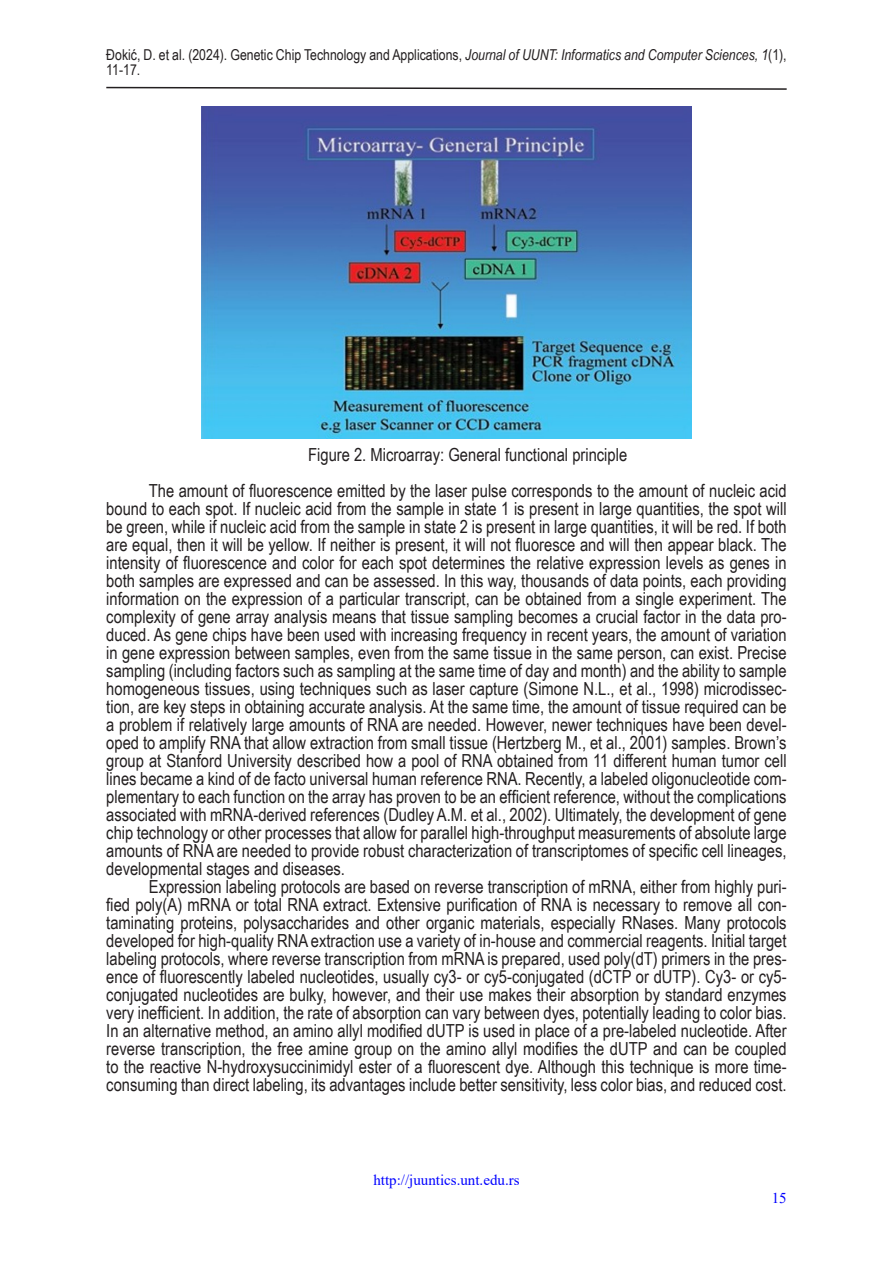
<style>
.page{position:relative;width:893px;height:1263px;background:#fff}
.page>*{position:absolute;margin:0;border:0;box-sizing:border-box;transform-origin:0 0}
.TEXT_NOVI{font:18px/18px "Arial Narrow";color:#231f20;text-align:justify}
.t1{font:15px/15px "Arial Narrow";color:#231f20}
.t2{font:15px "Times New Roman";color:#00f}
.s1{font-style:italic}
</style>
<div class="page">
<svg style="left:106px;top:86px;width:681px;height:4px"></svg>
<img style="left:201px;top:106px;width:491px;height:332px">
<p class="t1" style="left:106px;top:46px;width:682px">Đokić, D. et al. (2024). Genetic Chip Technology and Applications, <span class="s1">Journal of UUNT: Informatics and Computer Sciences, 1</span>(1),<br>11-17.</p>
<p class="TEXT_NOVI" style="left:308px;top:445px;width:321px">Figure 2. Microarray: General functional principle</p>
<p class="TEXT_NOVI" style="left:106px;top:481px;width:682px;text-indent:43px">The amount of fluorescence emitted by the laser pulse corresponds to the amount of nucleic acid bound to each spot. If nucleic acid from the sample in state 1 is present in large quantities, the spot will be green, while if nucleic acid from the sample in state 2 is present in large quantities, it will be red. If both are equal, then it will be yellow. If neither is present, it will not fluoresce and will then appear black. The intensity of fluorescence and color for each spot determines the relative expression levels as genes in both samples are expressed and can be assessed. In this way, thousands of data points, each providing information on the expression of a particular transcript, can be obtained from a single experiment. The complexity of gene array analysis means that tissue sampling becomes a crucial factor in the data pro&shy;duced. As gene chips have been used with increasing frequency in recent years, the amount of variation in gene expression between samples, even from the same tissue in the same person, can exist. Precise sampling (including factors such as sampling at the same time of day and month) and the ability to sample homogeneous tissues, using techniques such as laser capture (Simone N.L., et al., 1998) microdissec&shy;tion, are key steps in obtaining accurate analysis. At the same time, the amount of tissue required can be a problem if relatively large amounts of RNA are needed. However, newer techniques have been devel&shy;oped to amplify RNA that allow extraction from small tissue (Hertzberg M., et al., 2001) samples. Brown’s group at Stanford University described how a pool of RNA obtained from 11 different human tumor cell lines became a kind of de facto universal human reference RNA. Recently, a labeled oligonucleotide com&shy;plementary to each function on the array has proven to be an efficient reference, without the complications associated with mRNA-derived references (Dudley A.M. et al., 2002). Ultimately, the development of gene chip technology or other processes that allow for parallel high-throughput measurements of absolute large amounts of RNA are needed to provide robust characterization of transcriptomes of specific cell lineages, developmental stages and diseases.</p>
<p class="TEXT_NOVI" style="left:106px;top:877px;width:682px;text-indent:43px">Expression labeling protocols are based on reverse transcription of mRNA, either from highly puri&shy;fied poly(A) mRNA or total RNA extract. Extensive purification of RNA is necessary to remove all con&shy;taminating proteins, polysaccharides and other organic materials, especially RNases. Many protocols developed for high-quality RNA extraction use a variety of in-house and commercial reagents. Initial target labeling protocols, where reverse transcription from mRNA is prepared, used poly(dT) primers in the pres&shy;ence of fluorescently labeled nucleotides, usually cy3- or cy5-conjugated (dCTP or dUTP). Cy3- or cy5- conjugated nucleotides are bulky, however, and their use makes their absorption by standard enzymes very inefficient. In addition, the rate of absorption can vary between dyes, potentially leading to color bias.<br>In an alternative method, an amino allyl modified dUTP is used in place of a pre-labeled nucleotide. After reverse transcription, the free amine group on the amino allyl modifies the dUTP and can be coupled to the reactive N-hydroxysuccinimidyl ester of a fluorescent dye. Although this technique is more time&shy;consuming than direct labeling, its advantages include better sensitivity, less color bias, and reduced cost.</p>
<p class="t2" style="left:373px;top:1169px;width:148px">http://juuntics.unt.edu.rs</p>
<p class="t2" style="left:772px;top:1187px;width:16px">15</p>
</div>
